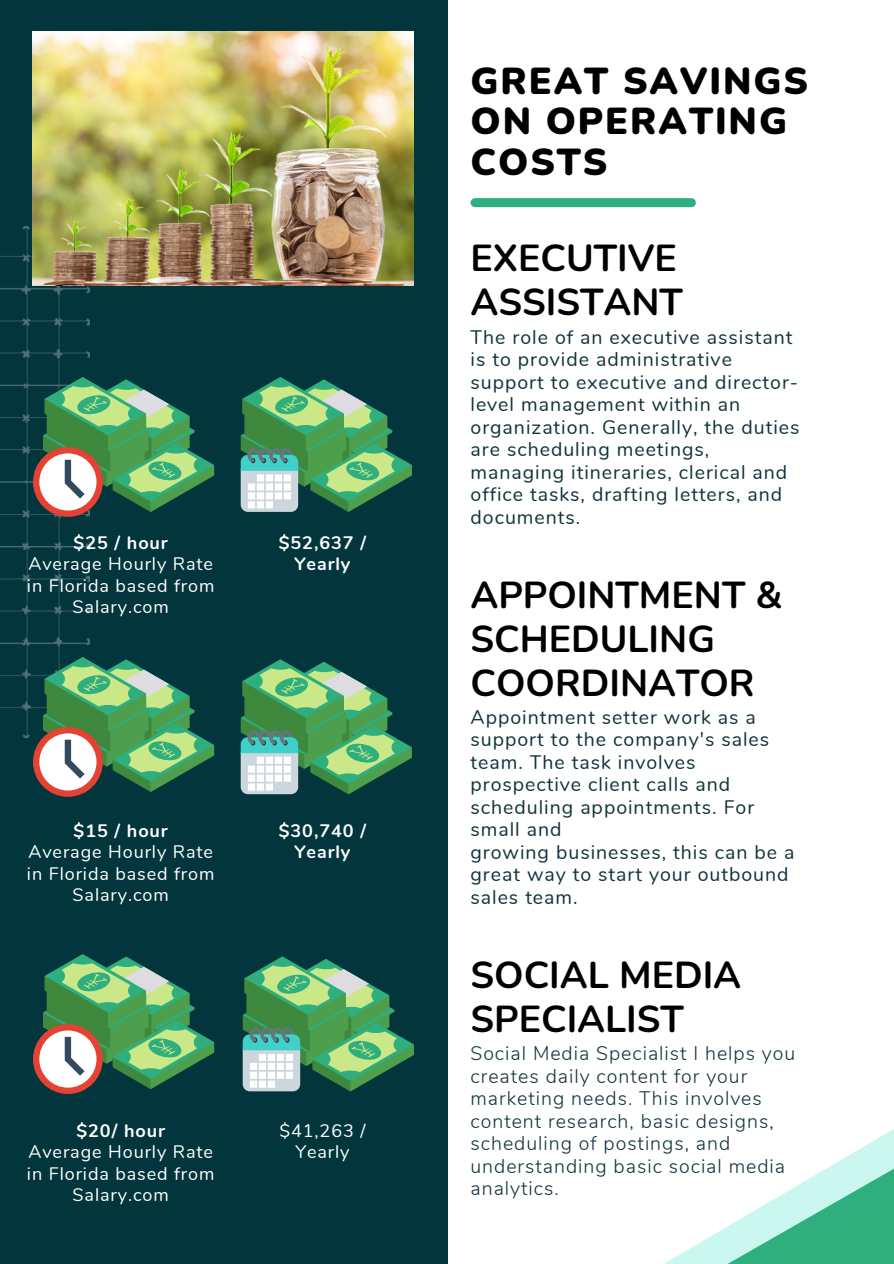
<style>
.page{position:relative;width:894px;height:1264px;background:#fff}
.page>*{position:absolute;margin:0;border:0;box-sizing:border-box;transform-origin:0 0}
.t1{font:700 37.5px/44px "Nunito";color:#000}
.t2{font:900 37.5px/40.5px "Nunito";letter-spacing:.05em;color:#000}
.t3{font:19.5px/22.5px "Nunito";letter-spacing:.05em;color:#11333b}
.t4{font:300 19.5px/22.5px "Nunito";letter-spacing:.05em;color:#11333b}
.t5{font:18px/21.5px "Nunito";letter-spacing:.05em;color:#fff;text-align:center}
.t6{font:700 18px "Nunito";letter-spacing:.05em;color:#fff}
</style>
<div class="page">
<div style="left:0;top:0;width:447px;height:1263px;background:#02353c"></div>
<svg style="left:666px;top:1129px;width:227px;height:134px"></svg>
<img style="left:0;top:227px;width:90px;height:510px">
<img style="left:33px;top:31px;width:381px;height:255px">
<div style="left:33px;top:447px;width:70px;height:70px;background:#e34234;border-radius:50%"></div>
<svg style="left:39px;top:377px;width:175px;height:135px"></svg>
<div style="left:33px;top:727px;width:70px;height:69px;background:#e34234;border-radius:50%"></div>
<svg style="left:39px;top:657px;width:175px;height:135px"></svg>
<div style="left:33px;top:1024px;width:70px;height:69px;background:#e34234;border-radius:50%"></div>
<svg style="left:39px;top:954px;width:175px;height:135px"></svg>
<svg style="left:241px;top:377px;width:171px;height:135px"></svg>
<svg style="left:241px;top:659px;width:171px;height:135px"></svg>
<svg style="left:243px;top:956px;width:171px;height:135px"></svg>
<div style="left:475px;top:198px;width:216px;height:9px;background:#2eaf7d"></div>
<p class="t6" style="left:74px;top:531px;width:96px">$25 / hour</p>
<p class="t5" style="left:27px;top:554px;width:189px">Average Hourly Rate in Florida based from<br>Salary.com</p>
<p class="t6" style="left:279px;top:531px;width:89px">$52,637 /</p>
<p class="t6" style="left:294px;top:552px;width:57px">Yearly</p>
<p class="t6" style="left:74px;top:818px;width:96px">$15 / hour</p>
<p class="t5" style="left:27px;top:841px;width:189px">Average Hourly Rate in Florida based from<br>Salary.com</p>
<p class="t6" style="left:279px;top:818px;width:89px">$30,740 /</p>
<p class="t6" style="left:294px;top:840px;width:57px">Yearly</p>
<p class="t6" style="left:76px;top:1118px;width:90px">$20/ hour</p>
<p class="t5" style="left:27px;top:1141px;width:189px">Average Hourly Rate in Florida based from<br>Salary.com</p>
<p class="t5" style="left:279px;top:1120px;width:87px">$41,263 /</p>
<p class="t5" style="left:295px;top:1141px;width:56px">Yearly</p>
<p class="t2" style="left:470px;top:61px;width:339px">GREAT SAVINGS</p>
<p class="t2" style="left:470px;top:102px;width:318px">ON OPERATING<br>COSTS</p>
<p class="t1" style="left:470px;top:237px;width:214px">EXECUTIVE<br>ASSISTANT</p>
<p class="t3" style="left:470px;top:326px;width:330px">The role of an executive assistant is to provide administrative support to executive and director&shy;level management within an organization. Generally, the duties are scheduling meetings, managing itineraries, clerical and office tasks, drafting letters, and documents.</p>
<p class="t1" style="left:470px;top:573px;width:314px">APPOINTMENT &amp;<br>SCHEDULING<br>COORDINATOR</p>
<p class="t3" style="left:470px;top:706px;width:300px">Appointment setter work as a support to the company's sales team. The task involves prospective client calls and scheduling appointments. For small and</p>
<p class="t3" style="left:470px;top:841px;width:325px">growing businesses, this can be a great way to start your outbound sales team.</p>
<p class="t1" style="left:470px;top:953px;width:272px">SOCIAL MEDIA</p>
<p class="t1" style="left:470px;top:997px;width:215px">SPECIALIST</p>
<p class="t4" style="left:470px;top:1042px;width:326px">Social Media Specialist I helps you creates daily content for your marketing needs. This involves content research, basic designs,</p>
<p class="t4" style="left:470px;top:1132px;width:316px">scheduling of postings, and understanding basic social media analytics.</p>
</div>
